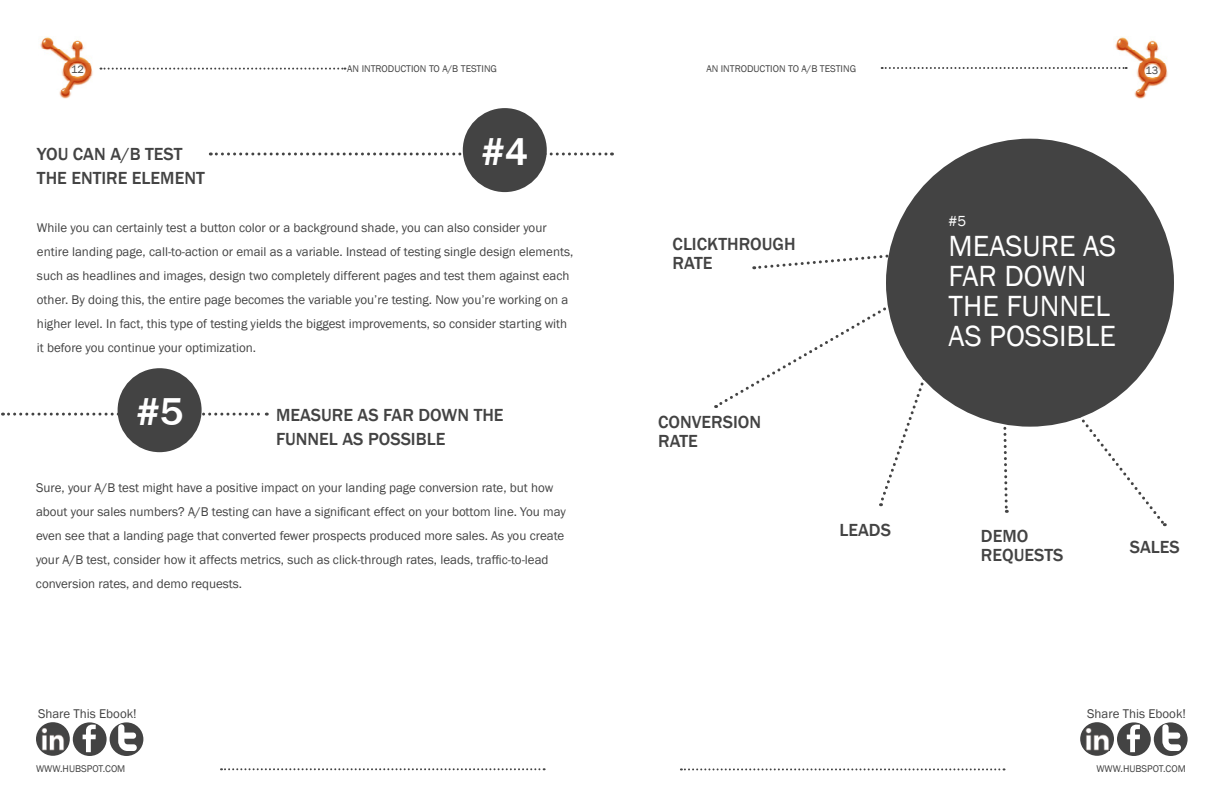
<style>
.page{position:relative;width:1224px;height:792px;background:#fff}
.page>*{position:absolute;margin:0;border:0;box-sizing:border-box;transform-origin:0 0}
.t1{font:500 40px "Franklin Gothic";color:#fff}
.t2{font:30px/30px "Franklin Gothic";color:#fff}
.t3{font:500 18px/19px "Franklin Gothic";color:#434343}
.t4{font:15px "Franklin Gothic";color:#fff}
.t5{font:13px/24px "Franklin Gothic";color:#434343}
.t6{font:11px "Franklin Gothic";color:#434343}
.t7{font:10px "Franklin Gothic";color:#434343}
</style>
<div class="page">
<img style="left:1115px;top:37px;width:53px;height:62px">
<svg style="left:882px;top:67px;width:245px;height:2px"></svg>
<svg style="left:100px;top:68px;width:245px;height:2px"></svg>
<img style="left:40px;top:37px;width:53px;height:62px">
<svg style="left:221px;top:768px;width:324px;height:2px"></svg>
<svg style="left:681px;top:768px;width:324px;height:2px"></svg>
<div style="left:110px;top:722px;width:33px;height:34px;background:#434343;border-radius:50%"></div>
<div style="left:73px;top:722px;width:34px;height:34px;background:#434343;border-radius:50%"></div>
<svg style="left:83px;top:725px;width:13px;height:27px"></svg>
<svg style="left:118px;top:724px;width:19px;height:27px"></svg>
<div style="left:36px;top:722px;width:34px;height:34px;background:#434343;border-radius:50%"></div>
<img style="left:42px;top:728px;width:22px;height:23px">
<div style="left:1154px;top:722px;width:34px;height:34px;background:#434343;border-radius:50%"></div>
<div style="left:1117px;top:722px;width:34px;height:34px;background:#434343;border-radius:50%"></div>
<svg style="left:1127px;top:725px;width:13px;height:27px"></svg>
<svg style="left:1162px;top:724px;width:19px;height:27px"></svg>
<div style="left:1080px;top:722px;width:34px;height:34px;background:#434343;border-radius:50%"></div>
<img style="left:1086px;top:728px;width:23px;height:23px">
<svg style="left:210px;top:152px;width:402px;height:4px"></svg>
<div style="left:465px;top:111px;width:79px;height:79px;background:#434343;border-radius:50%"></div>
<div style="left:463px;top:108px;width:84px;height:84px;border:5px solid #434343;border-radius:50%"></div>
<svg style="left:2px;top:413px;width:265px;height:3px"></svg>
<div style="left:120px;top:371px;width:79px;height:79px;background:#434343;border-radius:50%"></div>
<div style="left:118px;top:368px;width:84px;height:84px;border:5px solid #434343;border-radius:50%"></div>
<div style="left:888px;top:141px;width:283px;height:283px;background:#434343;border-radius:50%"></div>
<svg style="left:754px;top:252px;width:137px;height:18px"></svg>
<svg style="left:716px;top:284px;width:216px;height:222px"></svg>
<svg style="left:1002px;top:421px;width:7px;height:92px"></svg>
<svg style="left:1053px;top:381px;width:114px;height:146px"></svg>
<p class="t6" style="left:71px;top:63px;width:14px">12</p>
<p class="t7" style="left:347px;top:62px;width:151px">An introduction to a/b tesTing</p>
<p class="t7" style="left:706px;top:62px;width:151px">An introduction to a/b testing</p>
<p class="t6" style="left:1146px;top:64px;width:14px">13</p>
<h1 class="t1" style="left:482px;top:127px;width:48px">#4</h1>
<h3 class="t3" style="left:37px;top:142px;width:166px;line-height:24px">YOU CAN A/B TEST<br>TH E ENTIRE ELEMENT</h3>
<p class="t5" style="left:37px;top:216px;width:538px">While you can certainly test a button color or a background shade, you can also consider your entire landing page, call-to-action or email as a variable. Instead of testing single design elements, such as headlines and images, design two completely different pages and test them against each other. By doing this, the entire page becomes the variable you’re testing. Now you’re working on a higher level. In fact, this type of testing yields the biggest improvements, so consider starting with it before you continue your optimization.</p>
<h1 class="t1" style="left:136px;top:387px;width:48px">#5</h1>
<h3 class="t3" style="left:276px;top:403px;width:229px;line-height:24px">MEASURE AS FAR DOWN TH E<br>FUNNEL AS POSSIBLE</h3>
<p class="t5" style="left:36px;top:476px;width:531px">Sure, your A/B test might have a positive impact on your landing page conversion rate, but how about your sales numbers? A/B testing can have a significant effect on your bottom line. You may even see that a landing page that converted fewer prospects produced more sales. As you create your A/B test, consider how it affects metrics, such as click-through rates, leads, traffic-to-lead conversion rates, and demo requests.</p>
<h3 class="t3" style="left:673px;top:234px;width:122px">CLICKTH ROUGH<br>RATE</h3>
<h3 class="t3" style="left:658px;top:413px;width:105px">CONVERSION<br>RATE</h3>
<h3 class="t3" style="left:839px;top:521px;width:53px">LEADS</h3>
<p class="t4" style="left:949px;top:211px;width:19px">#5</p>
<h2 class="t2" style="left:949px;top:231px;width:19px">Measu</h2>
<h2 class="t2" style="left:949px;top:231px;width:152px;text-indent:92px">re as far down the</h2>
<h2 class="t2" style="left:1006px;top:291px;width:34px">funnel</h2>
<h2 class="t2" style="left:949px;top:321px;width:57px">as possi</h2>
<h2 class="t2" style="left:1067px;top:321px;width:33px">ble</h2>
<h3 class="t3" style="left:981px;top:527px;width:84px">DEMO<br>REQUESTS</h3>
<h3 class="t3" style="left:1130px;top:538px;width:51px">SALES</h3>
<p class="t5" style="left:38px;top:702px;width:100px">Share This Ebook!</p>
<p class="t5" style="left:1087px;top:702px;width:100px">Share This Ebook!</p>
<p class="t7" style="left:36px;top:762px;width:52px">www.Hubspot</p>
<p class="t7" style="left:103px;top:762px;width:24px">.com</p>
<p class="t7" style="left:1096px;top:762px;width:52px">www.Hubspot</p>
<p class="t7" style="left:1163px;top:762px;width:24px">.com</p>
</div>
